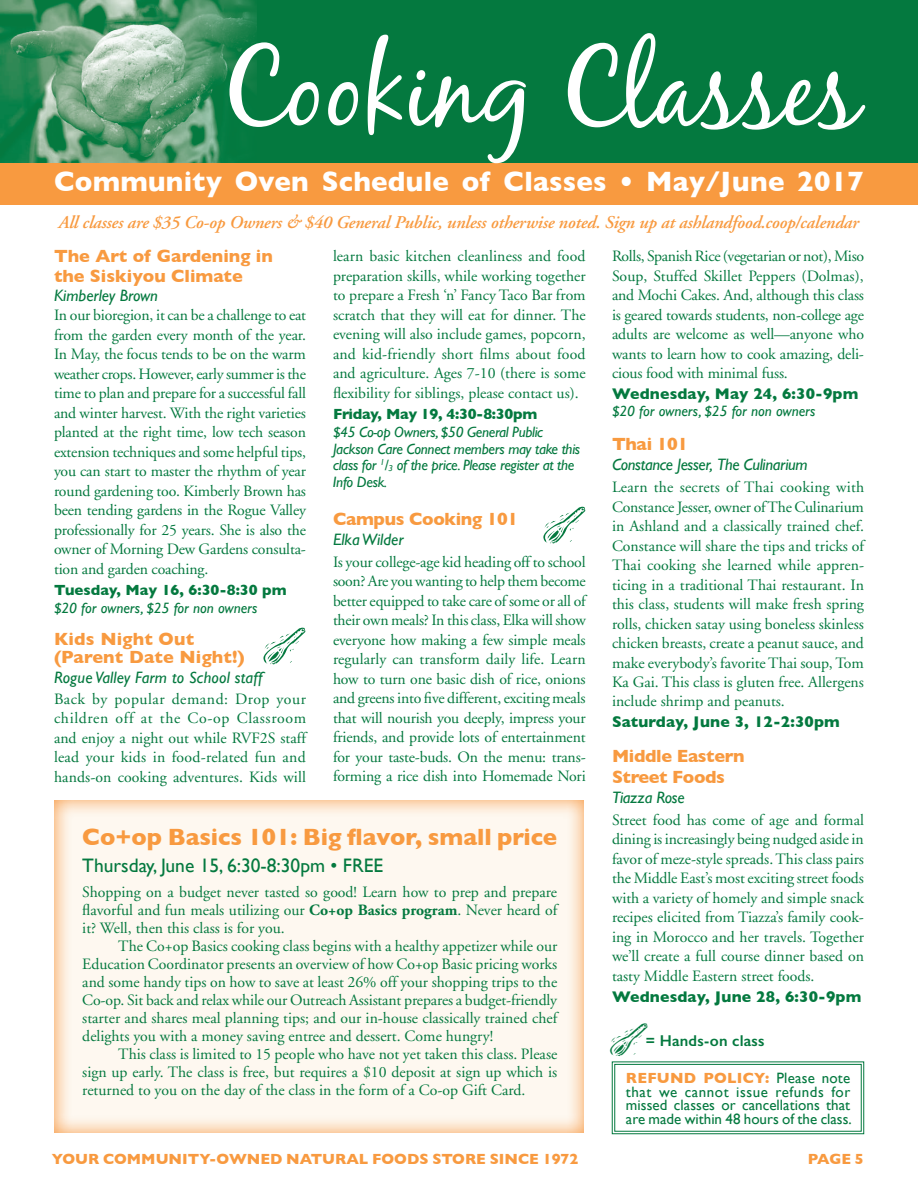
<style>
.page{position:relative;width:918px;height:1188px;background:#fff}
.page>*{position:absolute;margin:0;border:0;box-sizing:border-box;transform-origin:0 0}
.t1{font:700 28.5px "Gill Sans";letter-spacing:.01em;color:#fff}
.t2{font:700 24px "Gill Sans";color:#f89a40}
.t3{font:19.5px "Gill Sans";color:#04793f}
.t4{font:italic 600 18px "Adobe Garamond";letter-spacing:-.01em;color:#f89a40}
.t5{font:700 18px/19.5px "Gill Sans";color:#f89a40}
.t6{font:700 18px/21px "Gill Sans";letter-spacing:-.02em;color:#f89a40}
.t7{font:italic 16.5px "Gill Sans";color:#04793f}
.t8{font:italic 16.5px "Gill Sans";letter-spacing:-.02em;color:#04793f}
.t9{font:15.75px/19.5px "Adobe Garamond";color:#04793f;text-align:justify}
.t10{font:700 15.75px "Gill Sans";letter-spacing:.01em;color:#04793f}
.t11{font:600 15.75px "Gill Sans";letter-spacing:.01em;color:#04793f}
.t12{font:italic 15px/16.5px "Gill Sans";letter-spacing:-.02em;color:#04793f}
.t13{font:15px/13.5px "Gill Sans";color:#04793f;text-align:justify}
.t14{font:italic 15px "Gill Sans";color:#04793f}
.t15{font:700 15px "Gill Sans";color:#f89a40}
.t16{font:700 15px "Gill Sans";color:#04793f}
.t17{font:700 15px "Gill Sans";letter-spacing:-.02em;color:#04793f}
.s1{font-size:8.7px}
.s2{font-weight:700}
.s3{font-weight:700;color:#f89a40}
</style>
<div class="page">
<svg style="left:54px;top:800px;width:530px;height:333px;fill:#fef8f0"></svg>
<div style="left:0;top:0;width:918px;height:178px;background:#04793f"></div>
<svg style="left:328px;top:82px;width:30px;height:44px"></svg>
<svg style="left:368px;top:35px;width:34px;height:100px"></svg>
<svg style="left:568px;top:33px;width:297px;height:97px"></svg>
<div style="left:0;top:163px;width:918px;height:41px;background:#f89a40"></div>
<svg style="left:409px;top:70px;width:117px;height:93px"></svg>
<img style="left:0;top:0;width:256px;height:163px">
<svg style="left:229px;top:42px;width:90px;height:85px"></svg>
<svg style="left:611px;top:1061px;width:253px;height:73px"></svg>
<h1 class="t1" style="left:54px;top:159px;width:811px">Community Oven Schedule of Classes • May/June 2017</h1>
<p class="t4" style="left:59px;top:212px;width:802px">All classes are $35 Co-op Owners &amp; $40 General Public, unless otherwise noted. Sign up at ashlandfood.coop/calendar</p>
<p class="t5" style="left:54px;top:246px;width:220px">The Art of Gardening in the Siskiyou Climate</p>
<p class="t7" style="left:54px;top:286px;width:106px">Kimberley Brown</p>
<p class="t9" style="left:54px;top:306px;width:254px">In our bioregion, it can be a challenge to eat from the garden every month of the year.<br>In May, the focus tends to be on the warm weather crops. However, early summer is the time to plan and prepare for a successful fall and winter harvest. With the right varieties planted at the right time, low tech season extension techniques and some helpful tips, you can start to master the rhythm of year round gardening too. Kimberly Brown has been tending gardens in the Rogue Valley professionally for 25 years. She is also the owner of Morning Dew Gardens consulta&shy;tion and garden coaching.</p>
<p class="t16" style="left:54px;top:578px;width:234px">Tuesday, May 16, 6:30-8:30 pm</p>
<p class="t14" style="left:54px;top:600px;width:205px">$20 for owners, $25 for non owners</p>
<p class="t5" style="left:54px;top:629px;width:192px;line-height:18px">Kids Night Out (Parent Date Night!)</p>
<p class="t7" style="left:54px;top:668px;width:210px">Rogue Valley Farm to School staff</p>
<p class="t9" style="left:54px;top:689px;width:254px">Back by popular demand: Drop your children off at the Co-op Classroom and enjoy a night out while RVF2S staff lead your kids in food-related fun and hands-on cooking adventures. Kids will</p>
<p class="t9" style="left:333px;top:247px;width:254px">learn basic kitchen cleanliness and food preparation skills, while working together to prepare a Fresh ‘n’ Fancy Taco Bar from scratch that they will eat for dinner. The evening will also include games, popcorn, and kid-friendly short films about food and agriculture. Ages 7-10 (there is some flexibility for siblings, please contact us).</p>
<p class="t17" style="left:333px;top:402px;width:206px">Friday, May 19, 4:30-8:30pm</p>
<p class="t12" style="left:333px;top:424px;width:249px">$45 Co-op Owners, $50 General Public Jackson Care Connect members may take this class for <sup>1</sup>/<span class="s1">3</span> of the price. Please register at the Info Desk.</p>
<p class="t6" style="left:333px;top:508px;width:187px">Campus Cooking 101</p>
<p class="t7" style="left:333px;top:530px;width:72px">Elka Wilder</p>
<p class="t9" style="left:333px;top:553px;width:254px">Is your college-age kid heading off to school soon? Are you wanting to help them become better equipped to take care of some or all of their own meals? In this class, Elka will show everyone how making a few simple meals regularly can transform daily life. Learn how to turn one basic dish of rice, onions and greens into five different, exciting meals that will nourish you deeply, impress your friends, and provide lots of entertainment for your taste-buds. On the menu: trans&shy;forming a rice dish into Homemade Nori</p>
<h2 class="t2" style="left:82px;top:818px;width:476px">Co+op Basics 101: Big flavor, small price</h2>
<p class="t3" style="left:82px;top:854px;width:302px">Thursday, June 15, 6:30-8:30pm • FREE</p>
<p class="t9" style="left:82px;top:883px;width:476px;line-height:18px">Shopping on a budget never tasted so good! Learn how to prep and prepare flavorful and fun meals utilizing our <span class="s2">Co+op Basics program</span>. Never heard of it? Well, then this class is for you.</p>
<p class="t9" style="left:82px;top:937px;width:477px;line-height:18px;text-indent:36px">The Co+op Basics cooking class begins with a healthy appetizer while our Education Coordinator presents an overview of how Co+op Basic pricing works and some handy tips on how to save at least 26% off your shopping trips to the Co-op. Sit back and relax while our Outreach Assistant prepares a budget-friendly starter and shares meal planning tips; and our in-house classically trained chef delights you with a money saving entree and dessert. Come hungry!</p>
<p class="t9" style="left:82px;top:1045px;width:477px;line-height:18px;text-indent:36px">This class is limited to 15 people who have not yet taken this class. Please sign up early. The class is free, but requires a $10 deposit at sign up which is returned to you on the day of the class in the form of a Co-op Gift Card.</p>
<p class="t9" style="left:612px;top:247px;width:254px">Rolls, Spanish Rice (vegetarian or not), Miso Soup, Stuffed Skillet Peppers (Dolmas), and Mochi Cakes. And, although this class is geared towards students, non-college age adults are welcome as well—anyone who wants to learn how to cook amazing, deli&shy;cious food with minimal fuss.</p>
<p class="t10" style="left:612px;top:381px;width:248px">Wednesday, May 24, 6:30-9pm</p>
<p class="t14" style="left:612px;top:402px;width:205px">$20 for owners, $25 for non owners</p>
<p class="t5" style="left:612px;top:434px;width:78px">Thai 101</p>
<p class="t8" style="left:612px;top:455px;width:197px">Constance Jesser, The Culinarium</p>
<p class="t9" style="left:612px;top:478px;width:254px">Learn the secrets of Thai cooking with Constance Jesser, owner of The Culinarium in Ashland and a classically trained chef.<br>Constance will share the tips and tricks of Thai cooking she learned while appren&shy;ticing in a traditional Thai restaurant. In this class, students will make fresh spring rolls, chicken satay using boneless skinless chicken breasts, create a peanut sauce, and make everybody’s favorite Thai soup, Tom Ka Gai. This class is gluten free. Allergens include shrimp and peanuts.</p>
<p class="t10" style="left:612px;top:710px;width:229px">Saturday, June 3, 12-2:30pm</p>
<p class="t6" style="left:612px;top:745px;width:134px">Middle Eastern<br>Street Foods</p>
<p class="t8" style="left:612px;top:788px;width:74px">Tiazza Rose</p>
<p class="t9" style="left:612px;top:811px;width:254px">Street food has come of age and formal dining is increasingly being nudged aside in favor of meze-style spreads. This class pairs the Middle East’s most exciting street foods with a variety of homely and simple snack recipes elicited from Tiazza’s family cook&shy;ing in Morocco and her travels. Together we’ll create a full course dinner based on tasty Middle Eastern street foods.</p>
<p class="t10" style="left:612px;top:984px;width:251px">Wednesday, June 28, 6:30-9pm</p>
<p class="t11" style="left:646px;top:1031px;width:120px">= Hands-on class</p>
<p class="t13" style="left:626px;top:1071px;width:227px"><span class="s3">REFUND POLICY:</span> Please note that we cannot issue refunds for missed classes or cancellations that are made within 48 hours of the class.</p>
<p class="t15" style="left:52px;top:1147px;width:528px">YOUR COMMUNITY-OWNED NATURAL FOODS STORE SINCE 1972</p>
<p class="t15" style="left:808px;top:1147px;width:57px">PAGE 5</p>
</div>
